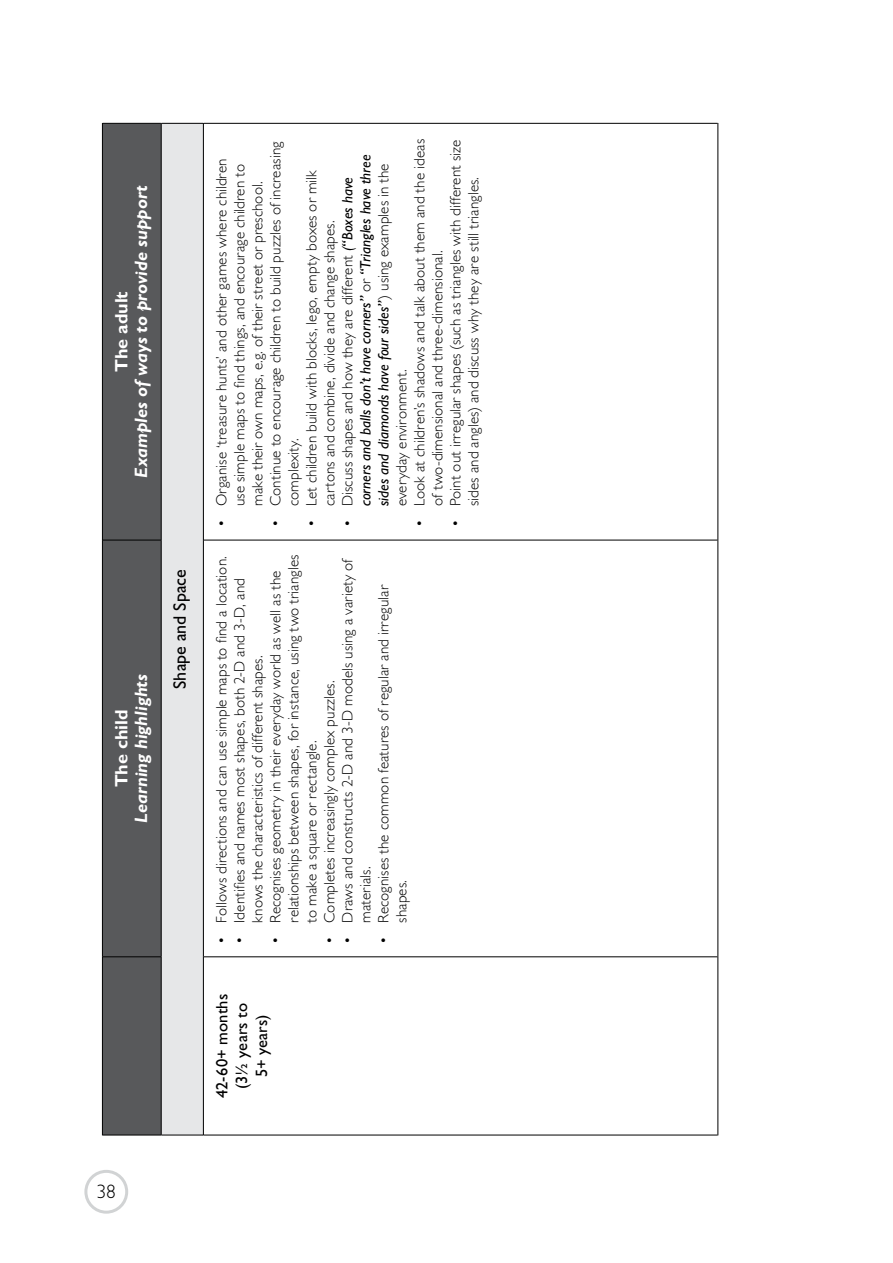
<style>
.page{position:relative;width:893px;height:1263px;background:#fff}
.page>*{position:absolute;margin:0;border:0;box-sizing:border-box;transform-origin:0 0}
.t1{font:300 19.5px "Gill Sans Std";color:#000}
.t2{font:italic 700 18px "Gill Sans Std";color:#fff}
.t3{font:700 18px "Gill Sans Std";color:#fff}
.t4{font:18px "Gill Sans Std";color:#000}
.t5{font:16.5px/19.8px "Gill Sans Std";letter-spacing:.005em;color:#000;text-align:center}
.t6{font:300 15px/18px "Gill Sans Std";letter-spacing:.005em;color:#000}
.t7{font:italic 15px/18px "Gill Sans Std";color:#000}
.s1{font-weight:300;font-style:normal}
</style>
<div class="page">
<div style="left:84px;top:1170px;width:44px;height:44px;border:3px solid #d1d3d4;border-radius:50%"></div>
<div style="left:103px;top:124px;width:58px;height:1011px;background:#58595b"></div>
<div style="left:161px;top:123px;width:42px;height:1012px;background:#e6e7e8"></div>
<hr style="left:102px;top:957px;width:1px;height:178px;background:#000">
<hr style="left:103px;top:1135px;width:58px;height:1px;background:#000">
<hr style="left:102px;top:540px;width:1px;height:417px;background:#000">
<hr style="left:103px;top:956px;width:58px;height:1px;background:#000">
<hr style="left:102px;top:123px;width:1px;height:417px;background:#000">
<hr style="left:103px;top:540px;width:58px;height:1px;background:#000">
<hr style="left:103px;top:123px;width:58px;height:1px;background:#000">
<hr style="left:162px;top:1135px;width:41px;height:1px;background:#000">
<hr style="left:162px;top:123px;width:41px;height:1px;background:#000">
<hr style="left:203px;top:957px;width:1px;height:178px;background:#000">
<hr style="left:204px;top:1135px;width:513px;height:1px;background:#000">
<hr style="left:203px;top:540px;width:1px;height:417px;background:#000">
<hr style="left:204px;top:956px;width:513px;height:1px;background:#000">
<hr style="left:203px;top:123px;width:1px;height:417px;background:#000">
<hr style="left:204px;top:540px;width:513px;height:1px;background:#000">
<hr style="left:204px;top:123px;width:513px;height:1px;background:#000">
<hr style="left:717px;top:957px;width:1px;height:178px;background:#000">
<hr style="left:717px;top:540px;width:1px;height:417px;background:#000">
<hr style="left:717px;top:123px;width:1px;height:417px;background:#000">
<hr style="left:161px;top:957px;width:1px;height:178px;background:#000">
<hr style="left:161px;top:540px;width:1px;height:417px;background:#000">
<hr style="left:161px;top:123px;width:1px;height:417px;background:#000">
<p class="t2" style="left:131px;top:478px;width:295px;rotate:-90deg">Examples of ways to provide support</p>
<p class="t3" style="left:111px;top:372px;width:82px;rotate:-90deg">The adult</p>
<p class="t2" style="left:131px;top:823px;width:150px;rotate:-90deg">Learning highlights</p>
<p class="t3" style="left:111px;top:787px;width:79px;rotate:-90deg">The child</p>
<p class="t4" style="left:169px;top:689px;width:121px;rotate:-90deg">Shape and Space</p>
<p class="t6" style="left:411px;top:506px;width:369px;text-indent:-21px;rotate:-90deg">• Look at children’s shadows and talk about them and the ideas of two-dimensional and three-dimensional.</p>
<p class="t6" style="left:447px;top:506px;width:368px;text-indent:-21px;rotate:-90deg">• Point out irregular shapes (such as triangles with different size sides and angles) and discuss why they are still triangles.</p>
<p class="t6" style="left:267px;top:506px;width:366px;text-indent:-21px;rotate:-90deg">• Continue to encourage children to build puzzles of increasing complexity.</p>
<p class="t7" style="left:338px;top:506px;width:353px;text-indent:-21px;rotate:-90deg"><span class="s1">• Discuss shapes and how they are different</span> (“Boxes have corners and balls don’t have corners” <span class="s1">or</span> “Triangles have three sides and diamonds have four sides”<span class="s1">) using examples in the everyday environment.</span></p>
<p class="t6" style="left:213px;top:506px;width:349px;text-indent:-21px;rotate:-90deg">• Organise ‘treasure hunts’ and other games where children use simple maps to find things, and encourage children to make their own maps, e.g. of their street or preschool.</p>
<p class="t6" style="left:303px;top:506px;width:338px;text-indent:-21px;rotate:-90deg">• Let children build with blocks, lego, empty boxes or milk cartons and combine, divide and change shapes.</p>
<p class="t6" style="left:267px;top:923px;width:370px;text-indent:-21px;rotate:-90deg">• Recognises geometry in their everyday world as well as the relationships between shapes, for instance, using two triangles to make a square or rectangle.</p>
<p class="t6" style="left:213px;top:944px;width:389px;rotate:-90deg">• Follows directions and can use simple maps to find a location.</p>
<p class="t6" style="left:339px;top:923px;width:367px;text-indent:-21px;rotate:-90deg">• Draws and constructs 2-D and 3-D models using a variety of materials.</p>
<p class="t6" style="left:231px;top:923px;width:346px;text-indent:-21px;rotate:-90deg">• Identifies and names most shapes, both 2-D and 3-D, and knows the characteristics of different shapes.</p>
<p class="t6" style="left:375px;top:923px;width:339px;text-indent:-21px;rotate:-90deg">• Recognises the common features of regular and irregular shapes.</p>
<p class="t6" style="left:321px;top:944px;width:265px;rotate:-90deg">• Completes increasingly complex puzzles.</p>
<p class="t5" style="left:212px;top:1098px;width:105px;rotate:-90deg">42-60+ months (3½ years to<br>5+ years)</p>
<h1 class="t1" style="left:97px;top:1180px;width:21px">38</h1>
</div>
